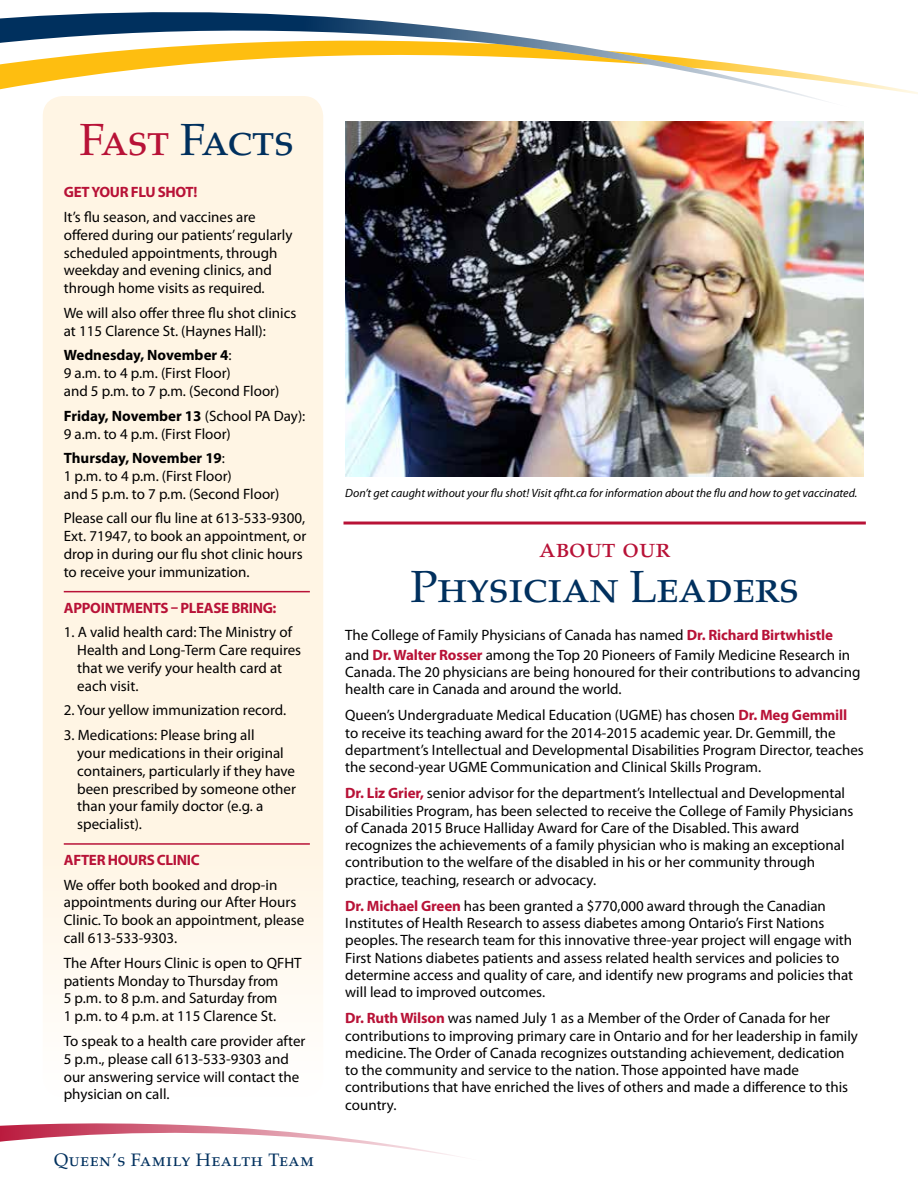
<style>
.page{position:relative;width:918px;height:1188px;background:#fff}
.page>*{position:absolute;margin:0;border:0;box-sizing:border-box;transform-origin:0 0}
.t1{font:45px "Palatino SC";letter-spacing:-.01em;color:#00305e}
.t2{font:27px "Palatino SC";color:#b81237}
.t3{font:18px "Palatino SC";letter-spacing:.03em;color:#00305e}
.t4{font:15px/17.9px "Myriad Pro";color:#000}
.t5{font:700 15px "Myriad Pro";letter-spacing:-.02em;color:#b81237}
.t6{font:italic 12px "Myriad Pro";color:#000}
.s1{color:#b81237}
.s2{font-weight:700}
.s3{font-weight:700;color:#b81237}
</style>
<div class="page">
<img style="left:345px;top:122px;width:519px;height:354px">
<div style="left:43px;top:96px;width:280px;height:1001px;background:#fff5e4;border-radius:20px"></div>
<hr style="left:64px;top:591px;width:246px;height:1px;background:#b81237">
<hr style="left:64px;top:843px;width:246px;height:2px;background:#b81237">
<svg style="left:0;top:1123px;width:459px;height:34px"></svg>
<svg style="left:0;top:12px;width:861px;height:99px"></svg>
<hr style="left:344px;top:522px;width:522px;height:3px;background:#b81237">
<h1 class="t1" style="left:79px;top:113px;width:216px"><span class="s1">Fast</span> Facts</h1>
<p class="t5" style="left:64px;top:182px;width:135px">GET YOUR FLU SHOT!</p>
<p class="t4" style="left:64px;top:208px;width:230px">It’s flu season, and vaccines are offered during our patients’ regularly scheduled appointments, through weekday and evening clinics, and through home visits as required.</p>
<p class="t4" style="left:64px;top:304px;width:234px">We will also offer three flu shot clinics at 115 Clarence St. (Haynes Hall):</p>
<p class="t4" style="left:64px;top:346px;width:217px"><span class="s2">Wednesday, November 4</span>:<br>9 a.m. to 4 p.m. (First Floor)<br>and 5 p.m. to 7 p.m. (Second Floor)</p>
<p class="t4" style="left:64px;top:406px;width:243px"><span class="s2">Friday, November 13</span> (School PA Day):<br>9 a.m. to 4 p.m. (First Floor)</p>
<p class="t4" style="left:64px;top:449px;width:217px"><span class="s2">Thursday, November 19</span>:<br>1 p.m. to 4 p.m. (First Floor)<br>and 5 p.m. to 7 p.m. (Second Floor)</p>
<p class="t4" style="left:64px;top:509px;width:244px">Please call our flu line at 613-533-9300, Ext. 71947, to book an appointment, or drop in during our flu shot clinic hours to receive your immunization.</p>
<p class="t5" style="left:64px;top:598px;width:214px">APPOINTMENTS – PLEASE BRING:</p>
<p class="t4" style="left:77px;top:623px;width:225px;text-indent:-13px">1. A valid health card: The Ministry of<br>Health and Long-Term Care requires that we verify your health card at each visit.</p>
<p class="t4" style="left:64px;top:701px;width:224px">2. Your yellow immunization record.</p>
<p class="t4" style="left:77px;top:726px;width:220px;text-indent:-13px">3. Medications: Please bring all<br>your medications in their original containers, particularly if they have been prescribed by someone other than your family doctor (e.g. a specialist).</p>
<p class="t5" style="left:64px;top:850px;width:137px">AFTER HOURS CLINIC</p>
<p class="t4" style="left:64px;top:875px;width:242px">We offer both booked and drop-in appointments during our After Hours<br>Clinic. To book an appointment, please call 613-533-9303.</p>
<p class="t4" style="left:64px;top:954px;width:239px">The After Hours Clinic is open to QFHT patients Monday to Thursday from<br>5 p.m. to 8 p.m. and Saturday from<br>1 p.m. to 4 p.m. at 115 Clarence St.</p>
<p class="t4" style="left:64px;top:1032px;width:243px">To speak to a health care provider after 5 p.m., please call 613-533-9303 and our answering service will contact the physician on call.</p>
<p class="t3" style="left:54px;top:1149px;width:262px">Queen’s Family Health Team</p>
<p class="t6" style="left:345px;top:485px;width:514px">Don’t get caught without your flu shot! Visit qfht.ca for information about the flu and how to get vaccinated.</p>
<h2 class="t2" style="left:539px;top:531px;width:133px">about our</h2>
<h1 class="t1" style="left:411px;top:560px;width:390px">Physician Leaders</h1>
<p class="t4" style="left:345px;top:625px;width:506px;line-height:19.5px">The College of Family Physicians of Canada has named <span class="s3">Dr. Richard Birtwhistle </span>and <span class="s3">Dr. Walter Rosser</span> among the Top 20 Pioneers of Family Medicine Research in</p>
<p class="t4" style="left:345px;top:663px;width:517px;line-height:17.2px">Canada. The 20 physicians are being honoured for their contributions to advancing health care in Canada and around the world.</p>
<p class="t4" style="left:345px;top:707px;width:520px;line-height:17.2px">Queen’s Undergraduate Medical Education (UGME) has chosen <span class="s3">Dr. Meg Gemmill </span>to receive its teaching award for the 2014-2015 academic year. Dr. Gemmill, the department’s Intellectual and Developmental Disabilities Program Director, teaches the second-year UGME Communication and Clinical Skills Program.</p>
<p class="t4" style="left:345px;top:785px;width:509px;line-height:17.2px"><span class="s3">Dr. Liz Grier,</span> senior advisor for the department’s Intellectual and Developmental Disabilities Program, has been selected to receive the College of Family Physicians of Canada 2015 Bruce Halliday Award for Care of the Disabled. This award recognizes the achievements of a family physician who is making an exceptional contribution to the welfare of the disabled in his or her community through practice, teaching, research or advocacy.</p>
<p class="t4" style="left:345px;top:897px;width:509px;line-height:17.2px"><span class="s3">Dr. Michael Green</span> has been granted a $770,000 award through the Canadian Institutes of Health Research to assess diabetes among Ontario’s First Nations peoples. The research team for this innovative three-year project will engage with First Nations diabetes patients and assess related health services and policies to determine access and quality of care, and identify new programs and policies that will lead to improved outcomes.</p>
<p class="t4" style="left:345px;top:1010px;width:514px;line-height:17.2px"><span class="s3">Dr. Ruth Wilson</span> was named July 1 as a Member of the Order of Canada for her contributions to improving primary care in Ontario and for her leadership in family medicine. The Order of Canada recognizes outstanding achievement, dedication to the community and service to the nation. Those appointed have made contributions that have enriched the lives of others and made a difference to this country.</p>
</div>
